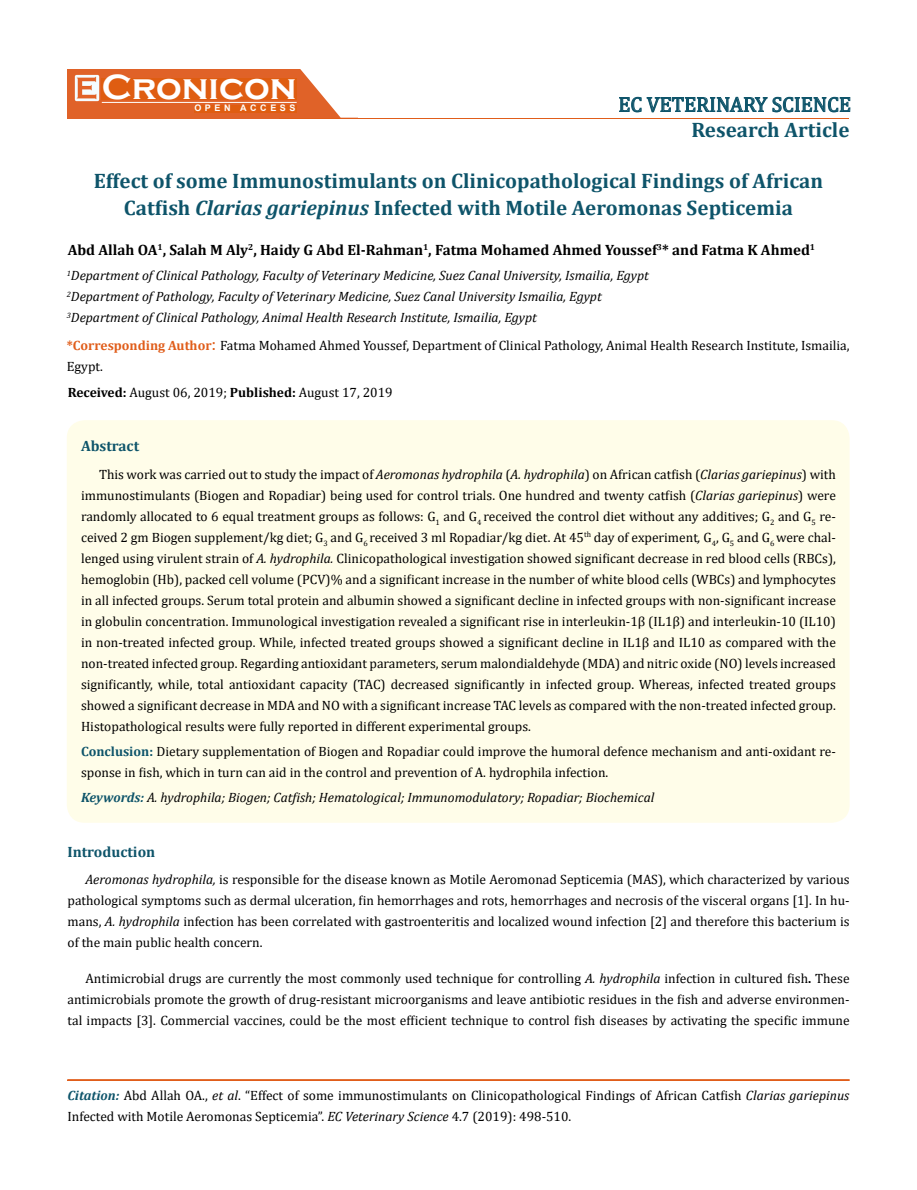
<style>
.page{position:relative;width:917px;height:1190px;background:#fff}
.page>*{position:absolute;margin:0;border:0;box-sizing:border-box;transform-origin:0 0}
.t1{font:700 36px "Copperplate Gothic";color:#fff}
.t2{font:700 21px/27px "Cambria";color:#0e546a;text-align:center}
.t3{font:21px "Cambria";color:#0e546a}
.t4{font:700 15px "Cambria";color:#000}
.t5{font:700 15px "Cambria";color:#0e546a}
.t6{font:13.5px/21px "Cambria";color:#000}
.t7{font:italic 13.5px/21px "Cambria";color:#000}
.t8{font:700 9px "Arial";letter-spacing:.4em;color:#fff}
.s1{font-style:italic}
.s2{font-weight:700;color:#e05d1a}
.s3{font-size:18px;color:#e05d1a}
.s4{font-weight:700}
.s5{font-weight:700;color:#0e546a}
.s6{font-weight:700;font-style:italic;color:#0e546a}
</style>
<div class="page">
<div style="left:67px;top:70px;width:290px;height:49px;background:#e06228"></div>
<svg style="left:300px;top:69px;width:58px;height:49px"></svg>
<img style="left:75px;top:75px;width:24px;height:26px">
<div style="left:102px;top:79px;width:195px;height:21px;background:#df5d11"></div>
<div style="left:194px;top:105px;width:103px;height:7px;background:#df5d11"></div>
<svg style="left:619px;top:97px;width:231px;height:15px"></svg>
<hr style="left:102px;top:102px;width:194px;height:1px;background:#fff">
<hr style="left:279px;top:118px;width:569px;height:1px;background:#e05d1a">
<hr style="left:67px;top:1080px;width:782px;height:1px;background:#e05d1a">
<div style="left:67px;top:1079px;width:782px;height:1px;border:1px solid #e05d1a"></div>
<div style="left:67px;top:420px;width:782px;height:402px;background:#fffde9;border-radius:18px"></div>
<h1 class="t1" style="left:102px;top:68px;width:196px">Cronicon</h1>
<p class="t8" style="left:194px;top:102px;width:103px">OPEN ACCESS</p>
<h2 class="t3" style="left:618px;top:92px;width:234px">EC VETERINARY SCIENCE</h2>
<h2 class="t2" style="left:691px;top:116px;width:160px">Research Article</h2>
<h2 class="t2" style="left:94px;top:166px;width:731px">Effect of some Immunostimulants on Clinicopathological Findings of African<br>Catfish <span class="s1">Clarias gariepinus</span> Infected with Motile Aeromonas Septicemia</h2>
<p class="t4" style="left:68px;top:239px;width:749px">Abd Allah OA<sup>1</sup>, Salah M Aly<sup>2</sup>, Haidy G Abd El-Rahman<sup>1</sup>, Fatma Mohamed Ahmed Youssef<sup>3</sup>* and Fatma K Ahmed<sup>1</sup></p>
<p class="t7" style="left:67px;top:264px;width:583px"><sup>1</sup>Department of Clinical Pathology, Faculty of Veterinary Medicine, Suez Canal University, Ismailia, Egypt<br><sup>2</sup>Department of Pathology, Faculty of Veterinary Medicine, Suez Canal University Ismailia, Egypt<br><sup>3</sup>Department of Clinical Pathology, Animal Health Research Institute, Ismailia, Egypt</p>
<p class="t6" style="left:67px;top:334px;width:784px"><span class="s2">*Corresponding Author</span><span class="s3">:</span> Fatma Mohamed Ahmed Youssef, Department of Clinical Pathology, Animal Health Research Institute, Ismailia,<br>Egypt.</p>
<p class="t6" style="left:68px;top:382px;width:326px"><span class="s4">Received:</span> August 06, 2019; <span class="s4">Published:</span> August 17, 2019</p>
<p class="t5" style="left:81px;top:435px;width:60px">Abstract</p>
<p class="t6" style="left:81px;top:463px;width:756px;text-align:justify;text-indent:18px">This work was carried out to study the impact of <span class="s1">Aeromonas hydrophila</span> (<span class="s1">A. hydrophila</span>) on African catfish (<span class="s1">Clarias gariepinus</span>) with immunostimulants (Biogen and Ropadiar) being used for control trials. One hundred and twenty catfish (<span class="s1">Clarias gariepinus</span>) were randomly allocated to 6 equal treatment groups as follows: G<sub>1</sub> and G<sub>4</sub> received the control diet without any additives; G<sub>2</sub> and G<sub>5</sub> re&shy;ceived 2 gm Biogen supplement/kg diet; G<sub>3</sub> and G<sub>6</sub> received 3 ml Ropadiar/kg diet. At 45<sup>th</sup> day of experiment<span class="s1">,</span> G<sub>4</sub>, G<sub>5</sub> and G<sub>6</sub> were chal&shy;lenged using virulent strain of <span class="s1">A. hydrophila.</span> Clinicopathological investigation showed significant decrease in red blood cells (RBCs), hemoglobin (Hb), packed cell volume (PCV)% and a significant increase in the number of white blood cells (WBCs) and lymphocytes in all infected groups. Serum total protein and albumin showed a significant decline in infected groups with non-significant increase in globulin concentration. Immunological investigation revealed a significant rise in interleukin-1β (IL1β) and interleukin-10 (IL10) in non-treated infected group. While, infected treated groups showed a significant decline in IL1β and IL10 as compared with the non-treated infected group. Regarding antioxidant parameters, serum malondialdehyde (MDA) and nitric oxide (NO) levels increased significantly, while, total antioxidant capacity (TAC) decreased significantly in infected group. Whereas, infected treated groups showed a significant decrease in MDA and NO with a significant increase TAC levels as compared with the non-treated infected group.<br>Histopathological results were fully reported in different experimental groups.</p>
<p class="t6" style="left:81px;top:741px;width:756px"><span class="s5">Conclusion:</span> Dietary supplementation of Biogen and Ropadiar could improve the humoral defence mechanism and anti-oxidant re&shy;sponse in fish, which in turn can aid in the control and prevention of A. hydrophila infection.</p>
<p class="t7" style="left:81px;top:786px;width:575px"><span class="s5">Keywords:</span> A. hydrophila; Biogen; Catfish; Hematological; Immunomodulatory; Ropadiar; Biochemical</p>
<p class="t5" style="left:67px;top:841px;width:89px">Introduction</p>
<p class="t6" style="left:67px;top:868px;width:783px;text-align:justify;text-indent:18px"><span class="s1">Aeromonas hydrophila,</span> is responsible for the disease known as Motile Aeromonad Septicemia (MAS), which characterized by various pathological symptoms such as dermal ulceration, fin hemorrhages and rots, hemorrhages and necrosis of the visceral organs [1]. In hu&shy;mans, <span class="s1">A. hydrophila</span> infection has been correlated with gastroenteritis and localized wound infection [2] and therefore this bacterium is of the main public health concern.</p>
<p class="t6" style="left:67px;top:967px;width:783px;text-align:justify;text-indent:18px">Antimicrobial drugs are currently the most commonly used technique for controlling <span class="s1">A. hydrophila</span> infection in cultured fish<span class="s4">.</span> These antimicrobials promote the growth of drug-resistant microorganisms and leave antibiotic residues in the fish and adverse environmen&shy;tal impacts [3]. Commercial vaccines, could be the most efficient technique to control fish diseases by activating the specific immune</p>
<p class="t6" style="left:67px;top:1084px;width:783px"><span class="s6">Citation:</span> Abd Allah OA., <span class="s1">et al</span>. “Effect of some immunostimulants on Clinicopathological Findings of African Catfish <span class="s1">Clarias gariepinus<br></span>Infected with Motile Aeromonas Septicemia”. <span class="s1">EC Veterinary Science</span> 4.7 (2019): 498-510.</p>
</div>
